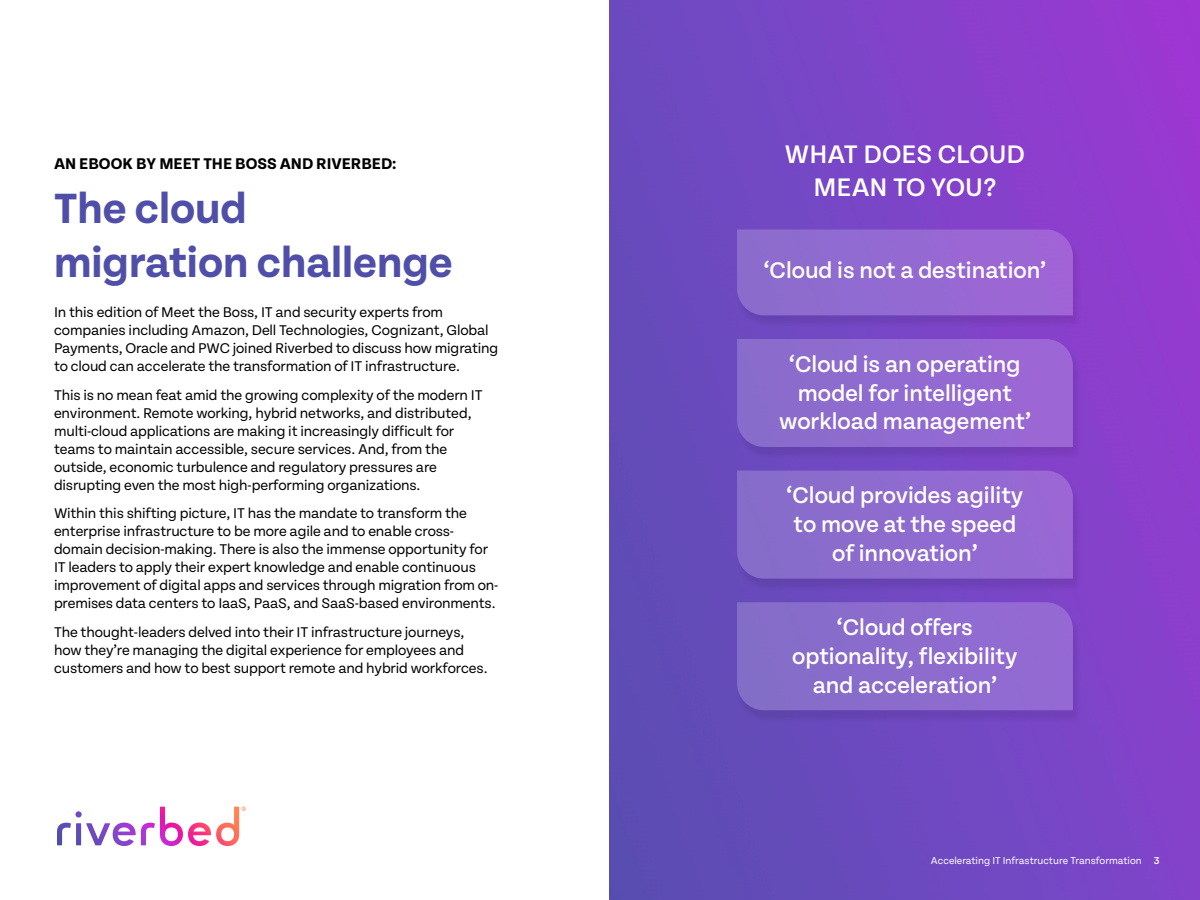
<style>
.page{position:relative;width:1200px;height:900px;background:#fff}
.page>*{position:absolute;margin:0;border:0;box-sizing:border-box;transform-origin:0 0}
.t1{font:700 45px/54px "Tenon";color:#4f4faa}
.Subtitle_3{font:500 27px/33px "Tenon";color:#fff;text-align:center}
.Quote_1{font:500 24px/28.8px "Tenon";color:#fff;text-align:center}
.Subtitle{font:700 16.5px "Tenon";color:#000}
.Body{font:15px/18px "Tenon";letter-spacing:-.01em;color:#000}
.t2{font:10.5px "Tenon";color:#fff}
.t3{font:500 10.5px "Tenon";color:#fff}
</style>
<div class="page">
<img style="left:609px;top:0;width:591px;height:900px">
<div style="left:736px;top:233px;width:346px;height:96px;background:#000;opacity:.43"></div>
<svg style="left:737px;top:230px;width:336px;height:85px;background:#9468d1"></svg>
<div style="left:736px;top:342px;width:346px;height:118px;background:#000;opacity:.43"></div>
<svg style="left:737px;top:339px;width:336px;height:108px;background:#9169d0"></svg>
<div style="left:736px;top:474px;width:346px;height:118px;background:#000;opacity:.43"></div>
<svg style="left:737px;top:471px;width:336px;height:108px;background:#8e6ace"></svg>
<div style="left:736px;top:605px;width:346px;height:119px;background:#000;opacity:.43"></div>
<svg style="left:737px;top:602px;width:336px;height:108px;background:#8b6bcd"></svg>
<svg style="left:57px;top:807px;width:189px;height:39px"></svg>
<p class="Subtitle" style="left:54px;top:154px;width:344px">AN EBOOK BY MEET THE BOSS AND RIVERBED:</p>
<p class="t1" style="left:54px;top:182px;width:400px">The cloud<br>migration challenge</p>
<p class="Body" style="left:54px;top:303px;width:446px">In this edition of Meet the Boss, IT and security experts from companies including Amazon, Dell Technologies, Cognizant, Global Payments, Oracle and PWC joined Riverbed to discuss how migrating to cloud can accelerate the transformation of IT infrastructure.</p>
<p class="Body" style="left:54px;top:386px;width:430px">This is no mean feat amid the growing complexity of the modern IT environment. Remote working, hybrid networks, and distributed, multi-cloud applications are making it increasingly difficult for teams to maintain accessible, secure services. And, from the outside, economic turbulence and regulatory pressures are disrupting even the most high-performing organizations.</p>
<p class="Body" style="left:54px;top:504px;width:446px">Within this shifting picture, IT has the mandate to transform the enterprise infrastructure to be more agile and to enable cross&shy;domain decision-making. There is also the immense opportunity for IT leaders to apply their expert knowledge and enable continuous improvement of digital apps and services through migration from on&shy;premises data centers to IaaS, PaaS, and SaaS-based environments.</p>
<p class="Body" style="left:54px;top:623px;width:435px">The thought-leaders delved into their IT infrastructure journeys, how they’re managing the digital experience for employees and customers and how to best support remote and hybrid workforces.</p>
<p class="Subtitle_3" style="left:785px;top:138px;width:241px">WHAT DOES CLOUD<br>MEAN TO YOU?</p>
<p class="Quote_1" style="left:764px;top:257px;width:284px">‘Cloud is not a destination’</p>
<p class="Quote_1" style="left:779px;top:350px;width:253px">‘Cloud is an operating model for intelligent workload management’</p>
<p class="Quote_1" style="left:787px;top:482px;width:238px">‘Cloud provides agility to move at the speed of innovation’</p>
<p class="Quote_1" style="left:792px;top:613px;width:227px">‘Cloud offers optionality, flexibility and acceleration’</p>
<p class="t2" style="left:931px;top:855px;width:212px">Accelerating IT Infrastructure Transformation</p>
<p class="t3" style="left:1154px;top:855px;width:7px">3</p>
</div>
